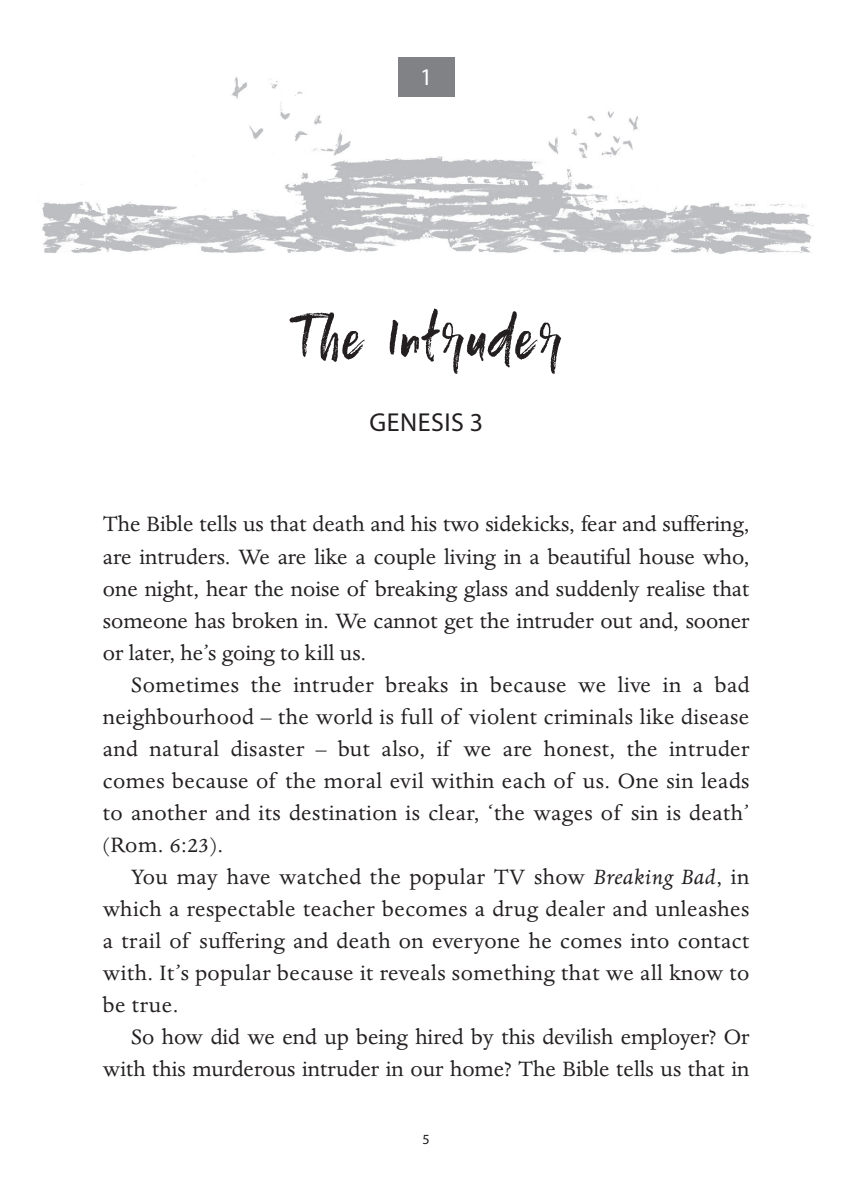
<style>
.page{position:relative;width:841px;height:1193px;background:#fff}
.page>*{position:absolute;margin:0;border:0;box-sizing:border-box;transform-origin:0 0}
.t1{font:72px "Rusty Bucket";letter-spacing:-.01em;color:#231f20}
.t2{font:26px "Myriad Pro";letter-spacing:.02em;color:#231f20}
.t3{font:24px/32px "Dante MT Std";color:#231f20;text-align:justify}
.t4{font:24px "Myriad Pro";color:#fff}
.t5{font:14px "Myriad Pro";color:#231f20}
.s1{font-style:italic}
</style>
<div class="page">
<img style="left:42px;top:70px;width:772px;height:184px">
<div style="left:398px;top:57px;width:56px;height:40px;background:#808285"></div>
<p class="t4" style="left:420px;top:62px;width:14px">1</p>
<h1 class="t1" style="left:289px;top:284px;width:275px">The Intruder</h1>
<p class="t2" style="left:369px;top:406px;width:115px">GENESIS 3</p>
<p class="t3" style="left:103px;top:508px;width:648px">The Bible tells us that death and his two sidekicks, fear and suffering, are intruders. We are like a couple living in a beautiful house who, one night, hear the noise of breaking glass and suddenly realise that someone has broken in. We cannot get the intruder out and, sooner or later, he’s going to kill us.</p>
<p class="t3" style="left:103px;top:668px;width:648px;text-indent:28px">Sometimes the intruder breaks in because we live in a bad neighbourhood – the world is full of violent criminals like disease and natural disaster – but also, if we are honest, the intruder comes because of the moral evil within each of us. One sin leads to another and its destination is clear, ‘the wages of sin is death’ (Rom. 6:23).</p>
<p class="t3" style="left:103px;top:860px;width:648px;text-indent:28px">You may have watched the popular TV show <span class="s1">Breaking Bad</span>, in which a respectable teacher becomes a drug dealer and unleashes a trail of suffering and death on everyone he comes into contact with. It’s popular because it reveals something that we all know to be true.</p>
<p class="t3" style="left:103px;top:1020px;width:648px;text-align:right">So how did we end up being hired by this devilish employer? Or with this murderous intruder in our home? The Bible tells us that in</p>
<p class="t5" style="left:422px;top:1129px;width:9px">5</p>
</div>
